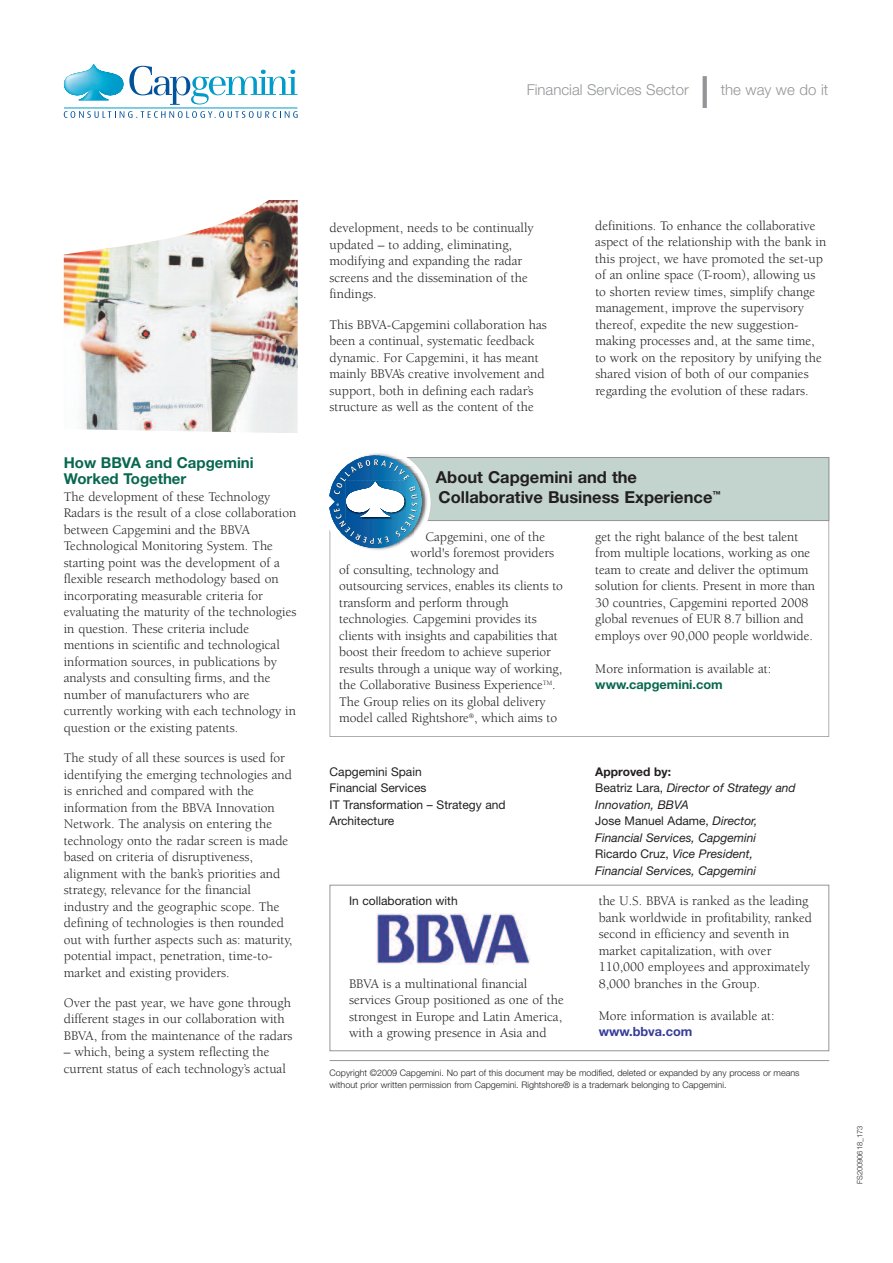
<style>
.page{position:relative;width:893px;height:1263px;background:#fff}
.page>*{position:absolute;margin:0;border:0;box-sizing:border-box;transform-origin:0 0}
.t1{font:700 16.5px/19.5px "Helvetica Neue";color:#231f20}
.t2{font:300 15px "Helvetica Neue";color:#939598}
.t3{font:700 15px/16.5px "Helvetica Neue";color:#08674f}
.t4{font:13.5px/16.5px "Berkeley";color:#231f20}
.t5{font:700 12.75px "Helvetica Neue";color:#08674f}
.t6{font:700 12.75px "Helvetica Neue";color:#363d99}
.t7{font:italic 12px/16.5px "Helvetica Neue";color:#231f20}
.t8{font:12px/16.5px "Helvetica Neue";color:#231f20}
.t9{font:12px "Helvetica Neue Bold TT";color:#231f20}
.t10{font:300 9px/12px "Helvetica Neue";color:#231f20}
.t11{font:300 7.5px "Helvetica Neue";color:#231f20}
.s1{font-style:normal}
</style>
<div class="page">
<div style="left:330px;top:885px;width:499px;height:166px;border:1px solid #939598"></div>
<img style="left:78px;top:96px;width:31px;height:4px">
<img style="left:64px;top:64px;width:60px;height:32px">
<svg style="left:129px;top:66px;width:168px;height:39px"></svg>
<svg style="left:64px;top:111px;width:234px;height:7px"></svg>
<hr style="left:64px;top:107px;width:233px;height:1px;background:#009bc8">
<svg style="left:703px;top:76px;width:4px;height:32px"></svg>
<img style="left:377px;top:914px;width:153px;height:51px">
<svg style="left:330px;top:521px;width:499px;height:216px"></svg>
<div style="left:387px;top:458px;width:441px;height:62px;background:#c2d4cd"></div>
<div style="left:386px;top:457px;width:443px;height:64px;border:1px solid #939598"></div>
<div style="left:322px;top:448px;width:108px;height:109px;background:#fff;border-radius:50%"></div>
<img style="left:329px;top:453px;width:99px;height:98px">
<img style="left:360px;top:512px;width:30px;height:5px">
<img style="left:359px;top:481px;width:33px;height:9px">
<img style="left:346px;top:490px;width:58px;height:17px">
<img style="left:348px;top:507px;width:54px;height:5px">
<hr style="left:330px;top:1060px;width:499px;height:1px;background:#939598">
<img style="left:64px;top:200px;width:234px;height:232px">
<p class="t2" style="left:527px;top:80px;width:164px">Financial Services Sector</p>
<p class="t2" style="left:721px;top:80px;width:109px">the way we do it</p>
<p class="t3" style="left:64px;top:455px;width:191px">How BBVA and Capgemini<br>Worked Together</p>
<p class="t4" style="left:64px;top:489px;width:234px">The development of these Technology Radars is the result of a close collaboration between Capgemini and the BBVA Technological Monitoring System. The starting point was the development of a flexible research methodology based on incorporating measurable criteria for evaluating the maturity of the technologies in question. These criteria include mentions in scientific and technological information sources, in publications by analysts and consulting firms, and the number of manufacturers who are currently working with each technology in question or the existing patents.</p>
<p class="t4" style="left:64px;top:751px;width:230px">The study of all these sources is used for identifying the emerging technologies and is enriched and compared with the information from the BBVA Innovation Network. The analysis on entering the technology onto the radar screen is made based on criteria of disruptiveness, alignment with the bank’s priorities and strategy, relevance for the financial industry and the geographic scope. The defining of technologies is then rounded out with further aspects such as: maturity, potential impact, penetration, time-to&shy;market and existing providers.</p>
<p class="t4" style="left:64px;top:995px;width:230px">Over the past year, we have gone through different stages in our collaboration with<br>BBVA, from the maintenance of the radars</p>
<p class="t4" style="left:64px;top:1045px;width:224px">– which, being a system reflecting the current status of each technology’s actual</p>
<p class="t4" style="left:330px;top:221px;width:206px">development, needs to be continually updated – to adding, eliminating, modifying and expanding the radar screens and the dissemination of the findings.</p>
<p class="t4" style="left:330px;top:317px;width:219px">This BBVA-Capgemini collaboration has been a continual, systematic feedback dynamic. For Capgemini, it has meant mainly BBVA’s creative involvement and support, both in defining each radar’s structure as well as the content of the</p>
<p class="t4" style="left:595px;top:218px;width:232px">definitions. To enhance the collaborative aspect of the relationship with the bank in this project, we have promoted the set-up of an online space (T-room), allowing us to shorten review times, simplify change management, improve the supervisory thereof, expedite the new suggestion&shy;making processes and, at the same time, to work on the repository by unifying the shared vision of both of our companies regarding the evolution of these radars.</p>
<p class="t1" style="left:436px;top:469px;width:286px">About Capgemini and the<br>Collaborative Business Experience<sup>™</sup></p>
<p class="t4" style="left:426px;top:529px;width:121px">Capgemini, one of the</p>
<p class="t4" style="left:411px;top:546px;width:145px">world's foremost providers</p>
<p class="t4" style="left:339px;top:562px;width:161px">of consulting, technology and</p>
<p class="t4" style="left:339px;top:579px;width:225px">outsourcing services, enables its clients to</p>
<p class="t4" style="left:339px;top:595px;width:171px">transform and perform through</p>
<p class="t4" style="left:339px;top:612px;width:199px">technologies. Capgemini provides its</p>
<p class="t4" style="left:339px;top:628px;width:220px">clients with insights and capabilities that</p>
<p class="t4" style="left:339px;top:645px;width:213px">boost their freedom to achieve superior</p>
<p class="t4" style="left:339px;top:661px;width:224px">results through a unique way of working,</p>
<p class="t4" style="left:339px;top:678px;width:218px">the Collaborative Business Experience<sup>TM</sup>.</p>
<p class="t4" style="left:339px;top:694px;width:208px">The Group relies on its global delivery</p>
<p class="t4" style="left:339px;top:711px;width:220px">model called Rightshore<sup>®</sup>, which aims to</p>
<p class="t4" style="left:595px;top:529px;width:221px">get the right balance of the best talent from multiple locations, working as one team to create and deliver the optimum solution for clients. Present in more than 30 countries, Capgemini reported 2008 global revenues of EUR 8.7 billion and employs over 90,000 people worldwide.</p>
<p class="t4" style="left:595px;top:661px;width:177px">More information is available at:</p>
<p class="t5" style="left:595px;top:680px;width:129px">www.capgemini.com</p>
<p class="t8" style="left:330px;top:764px;width:177px">Capgemini Spain<br>Financial Services<br>IT Transformation – Strategy and<br>Architecture</p>
<p class="t9" style="left:595px;top:764px;width:77px">Approved by:</p>
<p class="t7" style="left:595px;top:781px;width:202px"><span class="s1">Beatriz Lara,</span> Director of Strategy and<br>Innovation, BBVA<br><span class="s1">Jose Manuel Adame,</span> Director,<br>Financial Services, Capgemini<br><span class="s1">Ricardo Cruz,</span> Vice President,<br>Financial Services, Capgemini</p>
<p class="t8" style="left:349px;top:894px;width:110px">In collaboration with</p>
<p class="t4" style="left:349px;top:976px;width:216px">BBVA is a multinational financial services Group positioned as one of the strongest in Europe and Latin America, with a growing presence in Asia and</p>
<p class="t4" style="left:599px;top:894px;width:215px">the U.S. BBVA is ranked as the leading bank worldwide in profitability, ranked second in efficiency and seventh in market capitalization, with over 110,000 employees and approximately 8,000 branches in the Group.</p>
<p class="t4" style="left:599px;top:1008px;width:177px">More information is available at:</p>
<p class="t6" style="left:599px;top:1027px;width:95px">www.bbva.com</p>
<p class="t10" style="left:330px;top:1066px;width:471px">Copyright ©2009 Capgemini. No part of this document may be modified, deleted or expanded by any process or means without prior written permission from Capgemini. Rightshore® is a trademark belonging to Capgemini.</p>
<p class="t11" style="left:855px;top:1184px;width:60px;rotate:-90deg">FS20090618_173</p>
</div>
